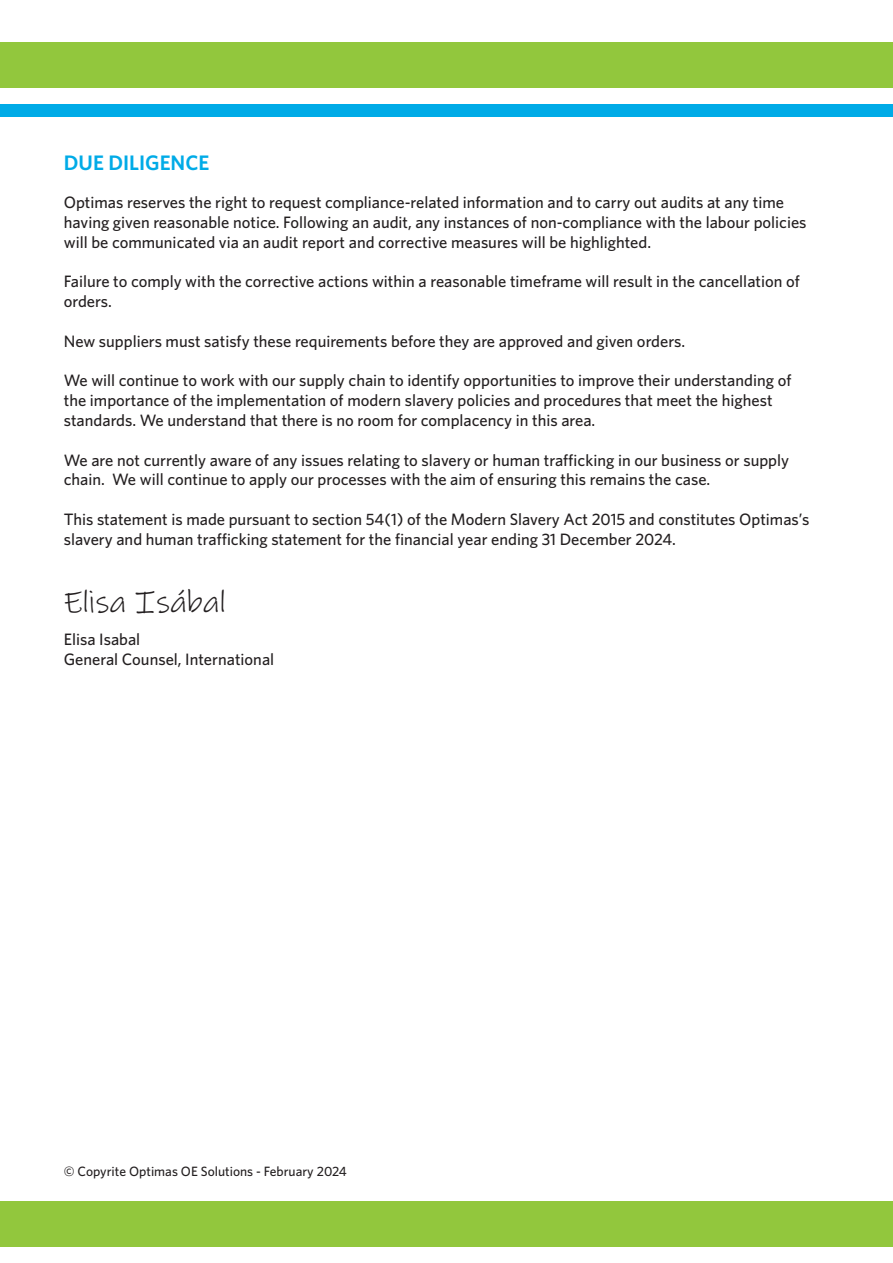
<style>
.page{position:relative;width:893px;height:1263px;background:#fff}
.page>*{position:absolute;margin:0;border:0;box-sizing:border-box;transform-origin:0 0}
.t1{font:31.5px "Ink Free";color:#231f20}
.t2{font:600 21px "Whitney";color:#00abe7}
.t3{font:500 16.5px "Whitney";color:#231f20}
.t4{font:500 13.5px "Whitney";color:#231f20}
</style>
<div class="page">
<div style="left:0;top:104px;width:893px;height:13px;background:#00abe7"></div>
<div style="left:0;top:43px;width:893px;height:45px;background:#92c73d"></div>
<div style="left:0;top:1202px;width:893px;height:45px;background:#92c73d"></div>
<p class="t2" style="left:64px;top:148px;width:147px">DUE DILIGENCE</p>
<p class="t3" style="left:64px;top:192px;width:722px">Optimas reserves the right to request compliance-related information and to carry out audits at any time</p>
<p class="t3" style="left:64px;top:211px;width:744px">having given reasonable notice. Following an audit, any instances of non-compliance with the labour policies</p>
<p class="t3" style="left:64px;top:231px;width:589px">will be communicated via an audit report and corrective measures will be highlighted.</p>
<p class="t3" style="left:64px;top:271px;width:738px">Failure to comply with the corrective actions within a reasonable timeframe will result in the cancellation of</p>
<p class="t3" style="left:64px;top:291px;width:50px">orders.</p>
<p class="t3" style="left:64px;top:330px;width:623px">New suppliers must satisfy these requirements before they are approved and given orders.</p>
<p class="t3" style="left:64px;top:370px;width:729px">We will continue to work with our supply chain to identify opportunities to improve their understanding of</p>
<p class="t3" style="left:64px;top:390px;width:710px">the importance of the implementation of modern slavery policies and procedures that meet the highest</p>
<p class="t3" style="left:64px;top:409px;width:533px">standards. We understand that there is no room for complacency in this area.</p>
<p class="t3" style="left:64px;top:449px;width:727px">We are not currently aware of any issues relating to slavery or human trafficking in our business or supply</p>
<p class="t3" style="left:64px;top:469px;width:648px">chain. We will continue to apply our processes with the aim of ensuring this remains the case.</p>
<p class="t3" style="left:64px;top:508px;width:747px">This statement is made pursuant to section 54(1) of the Modern Slavery Act 2015 and constitutes Optimas’s</p>
<p class="t3" style="left:64px;top:528px;width:614px">slavery and human trafficking statement for the financial year ending 31 December 2024.</p>
<p class="t1" style="left:64px;top:581px;width:164px">Elisa Isábal</p>
<p class="t3" style="left:64px;top:628px;width:78px">Elisa Isabal</p>
<p class="t3" style="left:64px;top:648px;width:212px">General Counsel, International</p>
<p class="t4" style="left:64px;top:1162px;width:285px">© Copyrite Optimas OE Solutions - February 2024</p>
</div>
